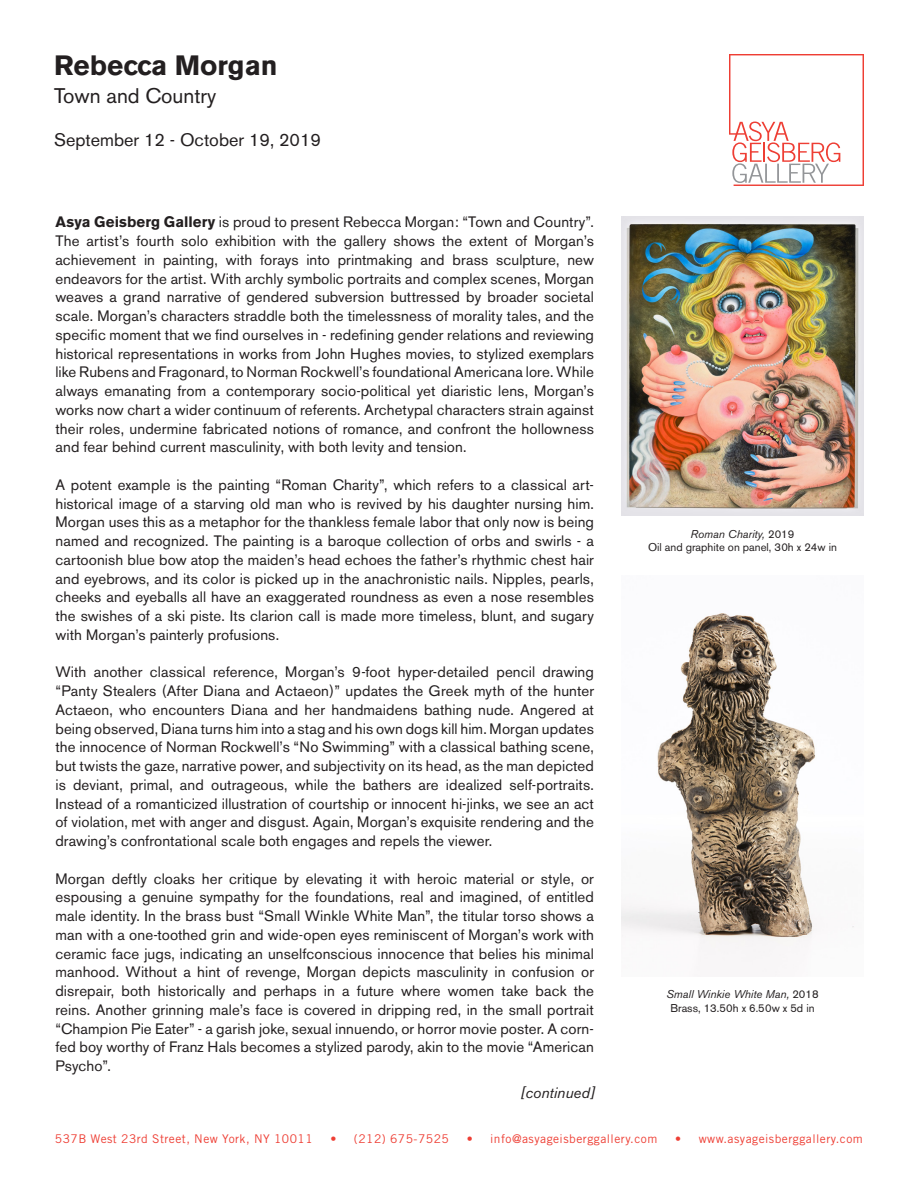
<style>
.page{position:relative;width:918px;height:1188px;background:#fff}
.page>*{position:absolute;margin:0;border:0;box-sizing:border-box;transform-origin:0 0}
.t1{font:700 27.75px "Akzidenz Grotesk BE";color:#231f20}
.t2{font:21px "Akzidenz Grotesk BE";color:#231f20}
.t3{font:18px "Akzidenz Grotesk BE";color:#231f20}
.t4{font:15px/18.8px "Akzidenz Grotesk BE";letter-spacing:.01em;color:#231f20;text-align:justify}
.t5{font:italic 15px "Akzidenz Grotesk BE";letter-spacing:.005em;color:#231f20}
.t6{font:12px "Trade Gothic LT Std";letter-spacing:.04em;color:#ee3e34}
.t7{font:11.25px "Akzidenz Grotesk BE";color:#231f20}
.t8{font:italic 11.25px "Akzidenz Grotesk BE";color:#231f20}
.s1{font-weight:700}
.s2{font-style:normal}
</style>
<div class="page">
<svg style="left:729px;top:54px;width:135px;height:132px"></svg>
<img style="left:621px;top:216px;width:243px;height:299px">
<img style="left:621px;top:613px;width:233px;height:345px">
<p class="t1" style="left:54px;top:49px;width:225px">Rebecca Morgan</p>
<p class="t2" style="left:54px;top:83px;width:164px">Town and Country</p>
<p class="t3" style="left:54px;top:129px;width:268px">September 12 - October 19, 2019</p>
<p class="t4" style="left:55px;top:213px;width:540px"><span class="s1">Asya Geisberg Gallery</span> is proud to present Rebecca Morgan: “Town and Country”.<br>The artist’s fourth solo exhibition with the gallery shows the extent of Morgan’s achievement in painting, with forays into printmaking and brass sculpture, new endeavors for the artist. With archly symbolic portraits and complex scenes, Morgan weaves a grand narrative of gendered subversion buttressed by broader societal scale. Morgan’s characters straddle both the timelessness of morality tales, and the specific moment that we find ourselves in - redefining gender relations and reviewing historical representations in works from John Hughes movies, to stylized exemplars like Rubens and Fragonard, to Norman Rockwell’s foundational Americana lore. While always emanating from a contemporary socio-political yet diaristic lens, Morgan’s works now chart a wider continuum of referents. Archetypal characters strain against their roles, undermine fabricated notions of romance, and confront the hollowness and fear behind current masculinity, with both levity and tension.</p>
<p class="t4" style="left:55px;top:475px;width:540px">A potent example is the painting “Roman Charity”, which refers to a classical art&shy;historical image of a starving old man who is revived by his daughter nursing him.<br>Morgan uses this as a metaphor for the thankless female labor that only now is being named and recognized. The painting is a baroque collection of orbs and swirls - a cartoonish blue bow atop the maiden’s head echoes the father’s rhythmic chest hair and eyebrows, and its color is picked up in the anachronistic nails. Nipples, pearls, cheeks and eyeballs all have an exaggerated roundness as even a nose resembles the swishes of a ski piste. Its clarion call is made more timeless, blunt, and sugary with Morgan’s painterly profusions.</p>
<p class="t4" style="left:55px;top:663px;width:540px">With another classical reference, Morgan’s 9-foot hyper-detailed pencil drawing “Panty Stealers (After Diana and Actaeon)” updates the Greek myth of the hunter Actaeon, who encounters Diana and her handmaidens bathing nude. Angered at being observed, Diana turns him into a stag and his own dogs kill him. Morgan updates the innocence of Norman Rockwell’s “No Swimming” with a classical bathing scene, but twists the gaze, narrative power, and subjectivity on its head, as the man depicted is deviant, primal, and outrageous, while the bathers are idealized self-portraits.<br>Instead of a romanticized illustration of courtship or innocent hi-jinks, we see an act of violation, met with anger and disgust. Again, Morgan’s exquisite rendering and the drawing’s confrontational scale both engages and repels the viewer.</p>
<p class="t4" style="left:55px;top:869px;width:540px">Morgan deftly cloaks her critique by elevating it with heroic material or style, or espousing a genuine sympathy for the foundations, real and imagined, of entitled male identity. In the brass bust “Small Winkle White Man”, the titular torso shows a man with a one-toothed grin and wide-open eyes reminiscent of Morgan’s work with ceramic face jugs, indicating an unselfconscious innocence that belies his minimal manhood. Without a hint of revenge, Morgan depicts masculinity in confusion or disrepair, both historically and perhaps in a future where women take back the reins. Another grinning male’s face is covered in dripping red, in the small portrait “Champion Pie Eater” - a garish joke, sexual innuendo, or horror movie poster. A corn&shy;fed boy worthy of Franz Hals becomes a stylized parody, akin to the movie “American Psycho”.</p>
<p class="t5" style="left:521px;top:1083px;width:76px">[continued]</p>
<p class="t8" style="left:691px;top:527px;width:105px">Roman Charity, <span class="s2">2019</span></p>
<p class="t7" style="left:648px;top:540px;width:190px">Oil and graphite on panel, 30h x 24w in</p>
<p class="t8" style="left:666px;top:987px;width:154px">Small Winkie White Man, <span class="s2">2018</span></p>
<p class="t7" style="left:670px;top:1001px;width:146px">Brass, 13.50h x 6.50w x 5d in</p>
<p class="t6" style="left:55px;top:1131px;width:259px">537B West 23rd Street, New York, NY 10011</p>
<p class="t6" style="left:331px;top:1131px;width:120px">• (212) 675-7525</p>
<p class="t6" style="left:467px;top:1131px;width:192px">• info@asyageisberggallery.com</p>
<p class="t6" style="left:675px;top:1131px;width:189px">• www.asyageisberggallery.com</p>
</div>
